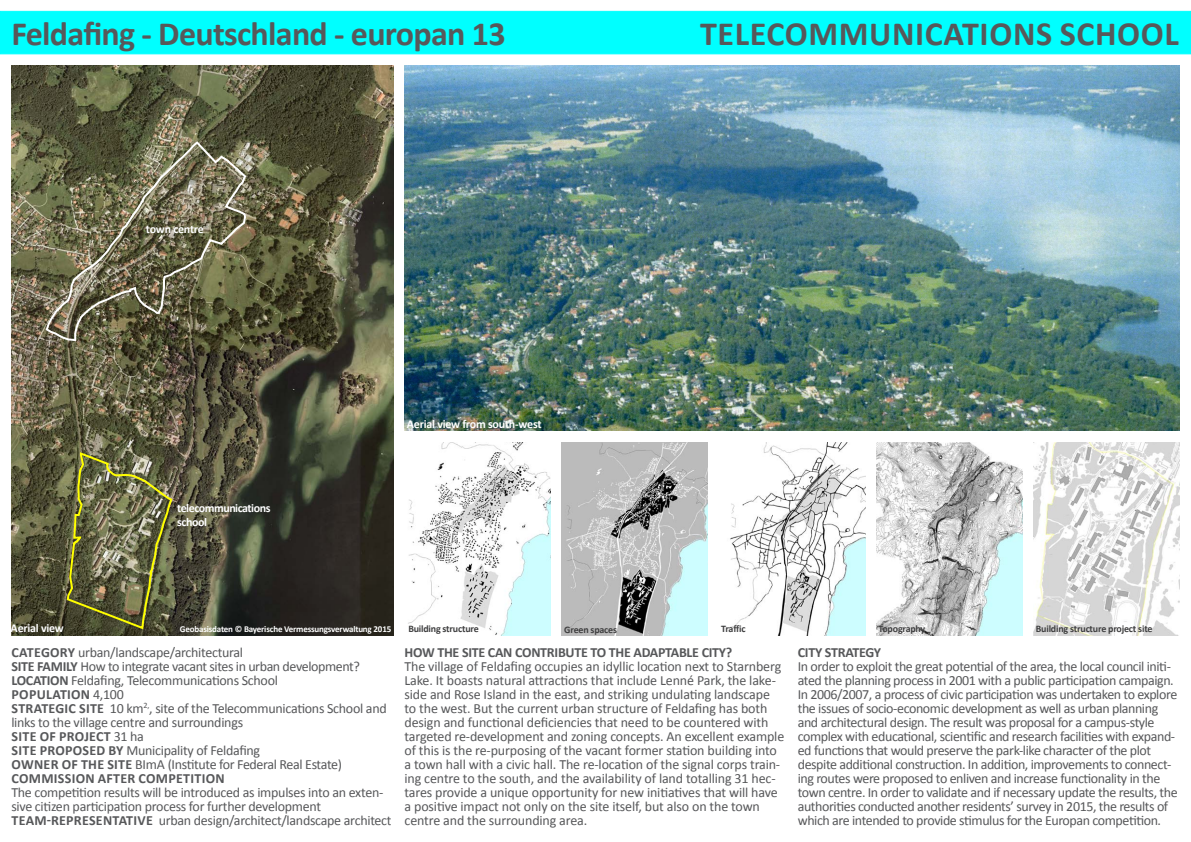
<style>
.page{position:relative;width:1191px;height:842px;background:#fff}
.page>*{position:absolute;margin:0;border:0;box-sizing:border-box;transform-origin:0 0}
.t1{font:700 34px "Calibri";letter-spacing:-.02em;color:#57585a}
.t2{font:700 34px "Calibri";letter-spacing:.02em;color:#57585a}
.t3{font:14px/14px "Calibri";letter-spacing:-.025em;color:#57585a}
.t4{font:700 14px "Calibri";letter-spacing:-.02em;color:#57585a}
.t5{font:700 12px/14.4px "Calibri";letter-spacing:-.025em;color:#fff}
.t6{font:700 10px "Calibri";letter-spacing:-.02em;color:#3e3e3f}
.t7{font:700 9px "Calibri";letter-spacing:-.02em;color:#fff}
.s1{font-weight:700}
</style>
<div class="page">
<div style="left:0;top:11px;width:1191px;height:43px;background:#0ff;border:1px solid #0ff"></div>
<img style="left:408px;top:443px;width:142px;height:192px">
<img style="left:562px;top:443px;width:146px;height:192px">
<img style="left:730px;top:443px;width:135px;height:192px">
<img style="left:876px;top:443px;width:146px;height:192px">
<img style="left:1033px;top:443px;width:146px;height:192px">
<img style="left:404px;top:65px;width:775px;height:365px">
<img style="left:11px;top:65px;width:382px;height:570px">
<img style="left:66px;top:451px;width:108px;height:180px">
<svg style="left:44px;top:140px;width:203px;height:202px;background:#6f6c50"></svg>
<h1 class="t1" style="left:11px;top:13px;width:496px">Feldafing - Deutschland - europan 13</h1>
<h1 class="t2" style="left:700px;top:13px;width:480px">TELECOMMUNICATIONS SCHOOL</h1>
<p class="t5" style="left:11px;top:620px;width:55px">Aerial view</p>
<p class="t5" style="left:146px;top:221px;width:59px">town centre</p>
<p class="t5" style="left:177px;top:500px;width:95px">telecommunications school</p>
<p class="t5" style="left:407px;top:416px;width:136px">Aerial view from south-west</p>
<p class="t7" style="left:180px;top:623px;width:213px">Geobasisdaten © Bayerische Vermessungsverwaltung 2015</p>
<p class="t6" style="left:408px;top:623px;width:72px">Building structure</p>
<p class="t6" style="left:564px;top:623px;width:54px">Green spaces</p>
<p class="t6" style="left:721px;top:623px;width:26px">Traffic</p>
<p class="t6" style="left:878px;top:623px;width:48px">Topography</p>
<p class="t6" style="left:1035px;top:623px;width:118px">Building structure project site</p>
<p class="t3" style="left:11px;top:644px;width:377px"><span class="s1">CATEGORY</span> urban/landscape/architectural<br><span class="s1">SITE FAMILY</span> How to integrate vacant sites in urban development?<br><span class="s1">LOCATION</span> Feldafing, Telecommunications School<br><span class="s1">POPULATION</span> 4,100<br><span class="s1">STRATEGIC SITE</span> 10 km<sup>2,</sup>, site of the Telecommunications School and links to the village centre and surroundings<br><span class="s1">SITE OF PROJECT</span> 31 ha<br><span class="s1">SITE PROPOSED BY</span> Municipality of Feldafing<br><span class="s1">OWNER OF THE SITE</span> BImA (Institute for Federal Real Estate)<br><span class="s1">COMMISSION AFTER COMPETITION</span></p>
<p class="t3" style="left:11px;top:784px;width:382px">The competition results will be introduced as impulses into an exten&shy;sive citizen participation process for further development<br><span class="s1">TEAM-REPRESENTATIVE</span> urban design/architect/landscape architect</p>
<p class="t4" style="left:404px;top:643px;width:329px">HOW THE SITE CAN CONTRIBUTE TO THE ADAPTABLE CITY?</p>
<p class="t3" style="left:404px;top:658px;width:381px">The village of Feldafing occupies an idyllic location next to Starnberg Lake. It boasts natural attractions that include Lenné Park, the lake&shy;side and Rose Island in the east, and striking undulating landscape to the west. But the current urban structure of Feldafing has both design and functional deficiencies that need to be countered with targeted re-development and zoning concepts. An excellent example of this is the re-purposing of the vacant former station building into a town hall with a civic hall. The re-location of the signal corps train&shy;ing centre to the south, and the availability of land totalling 31 hec&shy;tares provide a unique opportunity for new initiatives that will have a positive impact not only on the site itself, but also on the town centre and the surrounding area.</p>
<p class="t4" style="left:797px;top:643px;width:85px">CITY STRATEGY</p>
<p class="t3" style="left:797px;top:658px;width:381px">In order to exploit the great potential of the area, the local council initi&shy;ated the planning process in 2001 with a public participation campaign.<br>In 2006/2007, a process of civic participation was undertaken to explore the issues of socio-economic development as well as urban planning and architectural design. The result was proposal for a campus-style complex with educational, scientific and research facilities with expand&shy;ed functions that would preserve the park-like character of the plot despite additional construction. In addition, improvements to connect&shy;ing routes were proposed to enliven and increase functionality in the town centre. In order to validate and if necessary update the results, the authorities conducted another residents’ survey in 2015, the results of which are intended to provide stimulus for the Europan competition.</p>
</div>
